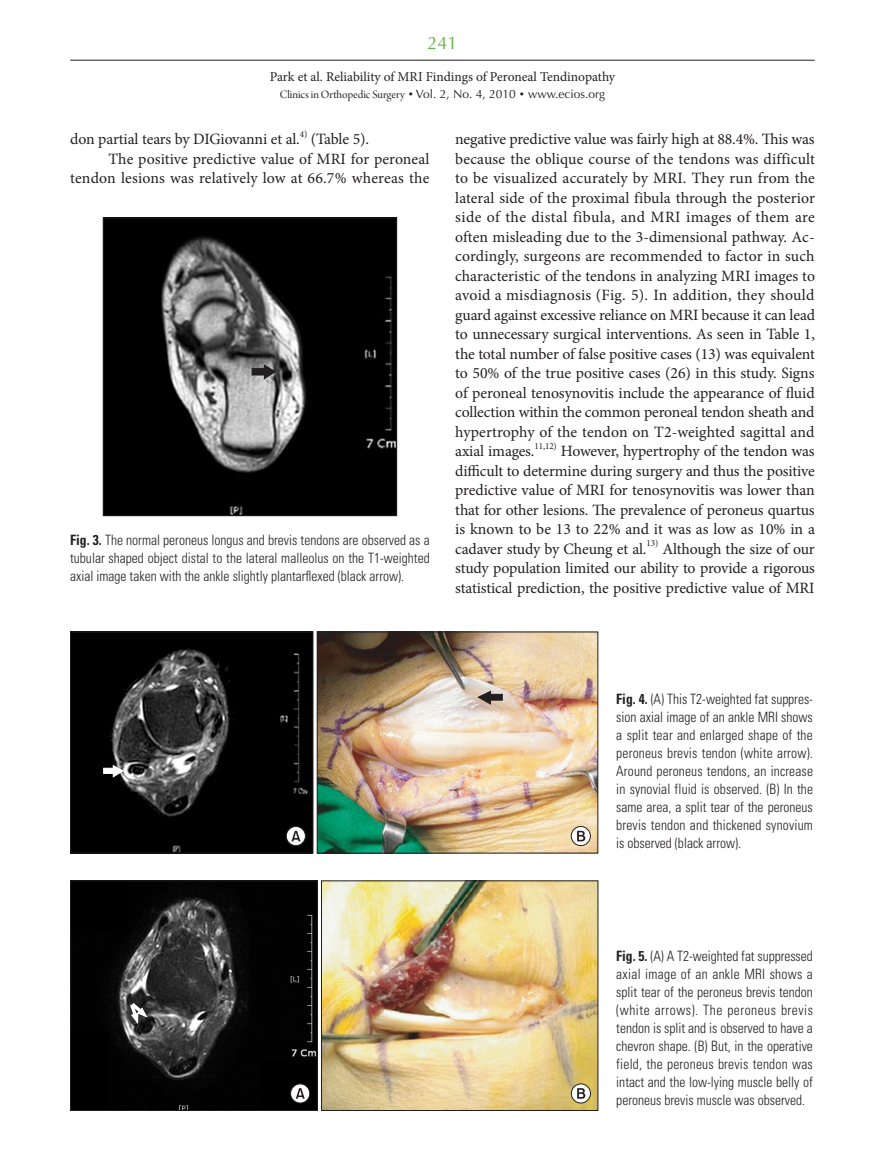
<style>
.page{position:relative;width:885px;height:1170px;background:#fff}
.page>*{position:absolute;margin:0;border:0;box-sizing:border-box;transform-origin:0 0}
.t1{font:18px "Optima LT Std";color:#63b445}
.본문{font:15.75px/19.5px "Minion Pro";letter-spacing:-.005em;color:#231f20;text-align:justify}
.그림설명{font:300 condensed 14.25px/18px "Univers";color:#231f20;text-align:justify;scale:.95 1}
.t2{font:13.5px "Minion Pro";color:#231f20}
.t3{font:12px "Optima LT Std";color:#231f20}
.본문-2{font:9.15px "Minion Pro";color:#231f20}
.s1{font-family:"Arno Pro Display"}
.s2{font-size:9px}
.s3{font-weight:700}
</style>
<div class="page">
<hr style="left:70px;top:60px;width:744px;height:1px;background:#231f20">
<img style="left:70px;top:880px;width:528px;height:230px">
<svg style="left:290px;top:1083px;width:20px;height:19px"></svg>
<div style="left:290px;top:1083px;width:20px;height:20px;border:1px solid #231f20;border-radius:50%"></div>
<svg style="left:296px;top:1087px;width:9px;height:11px"></svg>
<svg style="left:571px;top:1083px;width:19px;height:19px"></svg>
<div style="left:571px;top:1083px;width:19px;height:20px;border:1px solid #231f20;border-radius:50%"></div>
<svg style="left:577px;top:1087px;width:8px;height:11px"></svg>
<svg style="left:127px;top:999px;width:20px;height:24px"></svg>
<img style="left:105px;top:220px;width:290px;height:294px">
<div style="left:103px;top:218px;width:294px;height:298px;border:1px solid #231f20"></div>
<div style="left:252px;top:368px;width:14px;height:7px;background:#231f20"></div>
<svg style="left:264px;top:365px;width:11px;height:14px"></svg>
<img style="left:70px;top:631px;width:528px;height:222px">
<svg style="left:286px;top:826px;width:19px;height:19px"></svg>
<div style="left:286px;top:826px;width:19px;height:19px;border:1px solid #231f20;border-radius:50%"></div>
<svg style="left:291px;top:830px;width:9px;height:11px"></svg>
<svg style="left:571px;top:826px;width:19px;height:19px"></svg>
<div style="left:571px;top:826px;width:19px;height:19px;border:1px solid #231f20;border-radius:50%"></div>
<svg style="left:577px;top:830px;width:8px;height:11px"></svg>
<svg style="left:103px;top:768px;width:10px;height:5px"></svg>
<svg style="left:113px;top:765px;width:11px;height:12px"></svg>
<div style="left:488px;top:694px;width:14px;height:6px;background:#231f20"></div>
<svg style="left:477px;top:690px;width:14px;height:14px"></svg>
<p class="t1" style="left:427px;top:32px;width:32px">241</p>
<p class="t2" style="left:270px;top:68px;width:347px">Park et al. Reliability of MRI Findings of Peroneal Tendinopathy</p>
<p class="t3" style="left:280px;top:87px;width:327px"><span class="s1">Clinics in Orthopedic Surgery</span> <span class="s2">•</span> Vol. 2, No. 4, 2010 <span class="s2">•</span> www.ecios.org</p>
<p class="본문" style="left:70px;top:129px;width:231px">don partial tears by DIGiovanni et al.</p>
<p class="본문-2" style="left:300px;top:128px;width:9px">4)</p>
<p class="본문" style="left:311px;top:129px;width:60px">(Table 5).</p>
<p class="본문" style="left:70px;top:149px;width:361px;text-align:right">The positive predictive value of MRI for peroneal tendon lesions was relatively low at 66.7% whereas the</p>
<p class="본문" style="left:455px;top:129px;width:361px;text-align:left">negative predictive value was fairly high at 88.4%. This was because the oblique course of the tendons was difficult to be visualized accurately by MRI. They run from the lateral side of the proximal fibula through the posterior side of the distal fibula, and MRI images of them are often misleading due to the 3-dimensional pathway. Ac&shy;cordingly, surgeons are recommended to factor in such characteristic of the tendons in analyzing MRI images to avoid a misdiagnosis (Fig. 5). In addition, they should guard against excessive reliance on MRI because it can lead to unnecessary surgical interventions. As seen in Table 1, the total number of false positive cases (13) was equivalent to 50% of the true positive cases (26) in this study. Signs of peroneal tenosynovitis include the appearance of fluid collection within the common peroneal tendon sheath and hypertrophy of the tendon on T2-weighted sagittal and axial images.</p>
<p class="본문-2" style="left:534px;top:440px;width:24px">11,12)</p>
<p class="본문" style="left:455px;top:441px;width:361px;text-indent:106px">However, hypertrophy of the tendon was difficult to determine during surgery and thus the positive predictive value of MRI for tenosynovitis was lower than that for other lesions. The prevalence of peroneus quartus is known to be 13 to 22% and it was as low as 10% in a cadaver study by Cheung et al.</p>
<p class="그림설명" style="left:70px;top:531px;width:380px"><span class="s3">Fig. 3.</span> The normal peroneus longus and brevis tendons are observed as a tubular shaped object distal to the lateral malleolus on the T1-weighted axial image taken with the ankle slightly plantarflexed (black arrow).</p>
<p class="본문-2" style="left:646px;top:537px;width:13px">13)</p>
<p class="본문" style="left:455px;top:539px;width:361px;text-indent:207px">Although the size of our study population limited our ability to provide a rigorous statistical prediction, the positive predictive value of MRI</p>
<p class="그림설명" style="left:616px;top:690px;width:209px"><span class="s3">Fig. 4.</span> (A) This T2-weighted fat suppres&shy;sion axial image of an ankle MRI shows a split tear and enlarged shape of the peroneus brevis tendon (white arrow).<br>Around peroneus tendons, an increase in synovial fluid is observed. (B) In the same area, a split tear of the peroneus brevis tendon and thickened synovium is observed (black arrow).</p>
<p class="그림설명" style="left:616px;top:947px;width:208px"><span class="s3">Fig. 5.</span> (A) A T2-weighted fat suppressed axial image of an ankle MRI shows a split tear of the peroneus brevis tendon (white arrows). The peroneus brevis tendon is split and is observed to have a chevron shape. (B) But, in the operative field, the peroneus brevis tendon was intact and the low-lying muscle belly of peroneus brevis muscle was observed.</p>
</div>
